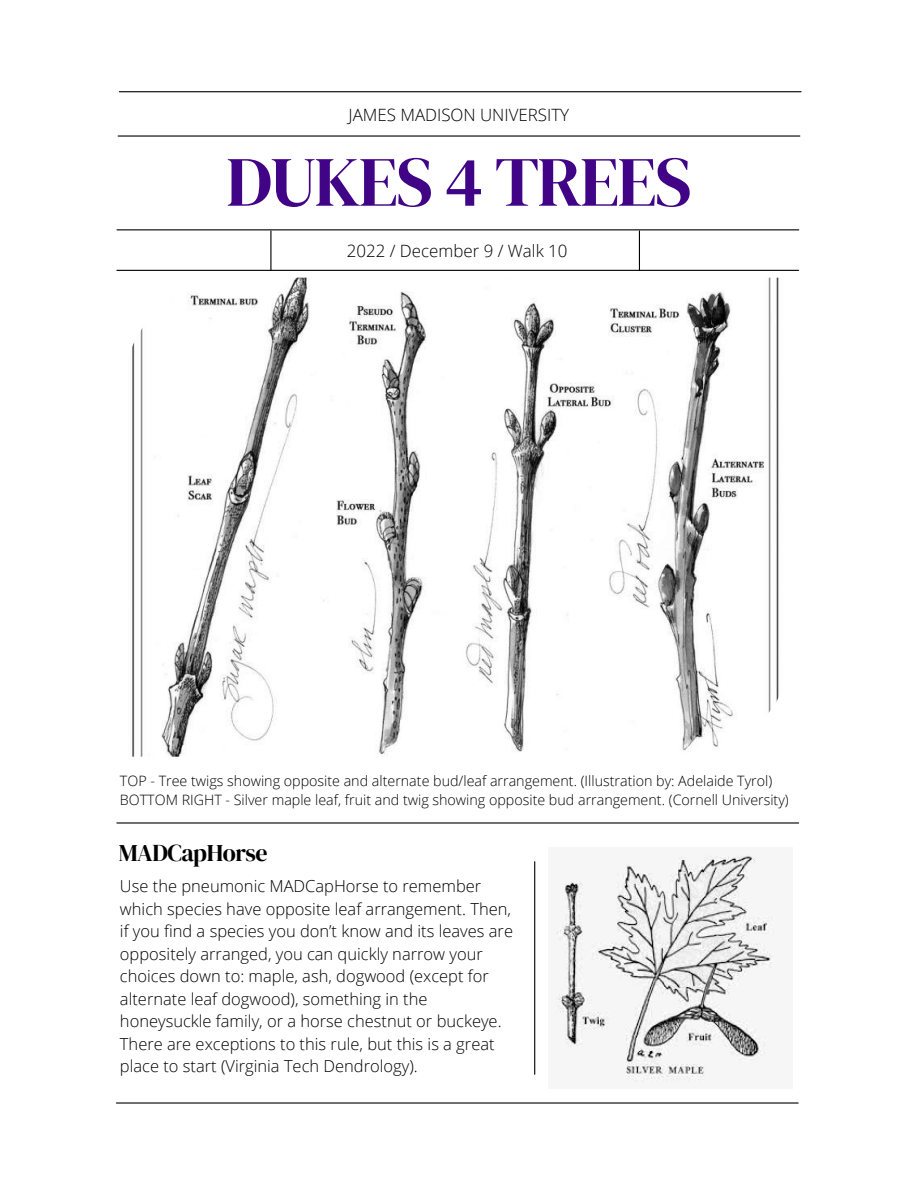
<style>
.page{position:relative;width:918px;height:1188px;background:#fff}
.page>*{position:absolute;margin:0;border:0;box-sizing:border-box;transform-origin:0 0}
.t1{font:70.5px "DM Serif Display";letter-spacing:-.025em;color:#410486}
.t2{font:24px "DM Serif Display";letter-spacing:-.02em;color:#000}
.t3{font:300 16.95px "Open Sans";color:#000}
.t4{font:300 16.5px/22.5px "Open Sans";color:#000}
.t5{font:300 14.25px/19.2px "Open Sans";color:#000}
</style>
<div class="page">
<hr style="left:117px;top:229px;width:682px;height:1px;background:#000">
<hr style="left:118px;top:135px;width:682px;height:2px;background:#000">
<hr style="left:117px;top:270px;width:682px;height:1px;background:#000">
<hr style="left:117px;top:822px;width:682px;height:2px;background:#000">
<hr style="left:270px;top:231px;width:1px;height:39px;background:#000">
<hr style="left:639px;top:231px;width:1px;height:39px;background:#000">
<hr style="left:119px;top:91px;width:682px;height:1px;background:#000">
<hr style="left:534px;top:862px;width:1px;height:212px;background:#000">
<hr style="left:116px;top:1102px;width:682px;height:2px;background:#000">
<img style="left:132px;top:278px;width:647px;height:479px">
<img style="left:556px;top:855px;width:218px;height:227px">
<p class="t3" style="left:349px;top:102px;width:222px">JAMES MADISON UNIVERSITY</p>
<h1 class="t1" style="left:226px;top:133px;width:467px">DUKES 4 TREES</h1>
<p class="t3" style="left:347px;top:239px;width:222px">2022 / December 9 / Walk 10</p>
<p class="t5" style="left:120px;top:770px;width:670px">TOP - Tree twigs showing opposite and alternate bud/leaf arrangement. (Illustration by: Adelaide Tyrol)<br>BOTTOM RIGHT - Silver maple leaf, fruit and twig showing opposite bud arrangement. (Cornell University)</p>
<h2 class="t2" style="left:119px;top:836px;width:150px">MADCapHorse</h2>
<p class="t4" style="left:120px;top:874px;width:395px">Use the pneumonic MADCapHorse to remember which species have opposite leaf arrangement. Then, if you find a species you don’t know and its leaves are oppositely arranged, you can quickly narrow your choices down to: maple, ash, dogwood (except for alternate leaf dogwood), something in the honeysuckle family, or a horse chestnut or buckeye.<br>There are exceptions to this rule, but this is a great place to start (Virginia Tech Dendrology).</p>
</div>
